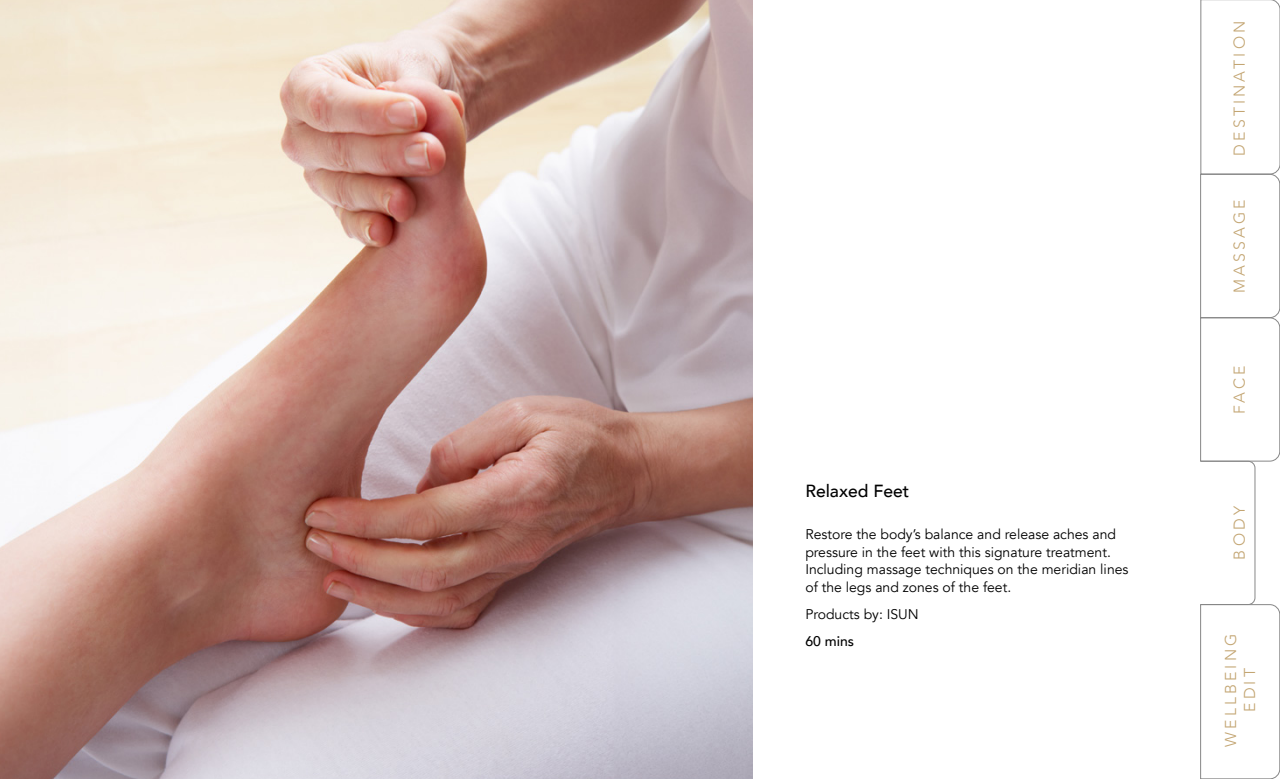
<style>
.page{position:relative;width:1280px;height:779px;background:#fff}
.page>*{position:absolute;margin:0;border:0;box-sizing:border-box;transform-origin:0 0}
.t1{font:500 17.5px "Avenir";color:#000}
.t2{font:300 15.75px/18.9px "Avenir";letter-spacing:.2em;color:#c3a572;text-align:center}
.t3{font:14px/17.5px "Avenir";color:#000}
.t4{font:500 14px "Avenir";color:#000}
</style>
<div class="page">
<img style="left:0;top:0;width:752px;height:779px">
<svg style="left:1200px;top:0;width:80px;height:779px"></svg>
<p class="t1" style="left:805px;top:475px;width:106px">Relaxed Feet</p>
<p class="t3" style="left:805px;top:526px;width:325px">Restore the body’s balance and release aches and pressure in the feet with this signature treatment.<br>Including massage techniques on the meridian lines of the legs and zones of the feet.</p>
<p class="t3" style="left:805px;top:606px;width:115px">Products by: ISUN</p>
<p class="t4" style="left:805px;top:629px;width:50px">60 mins</p>
<p class="t2" style="left:1230px;top:156px;width:136px;rotate:-90deg">DESTINATION</p>
<p class="t2" style="left:1230px;top:293px;width:95px;rotate:-90deg">MASSAGE</p>
<p class="t2" style="left:1230px;top:414px;width:50px;rotate:-90deg">FACE</p>
<p class="t2" style="left:1230px;top:559px;width:55px;rotate:-90deg">BODY</p>
<p class="t2" style="left:1221px;top:746px;width:115px;rotate:-90deg">WELLBEING<br>EDIT</p>
</div>
